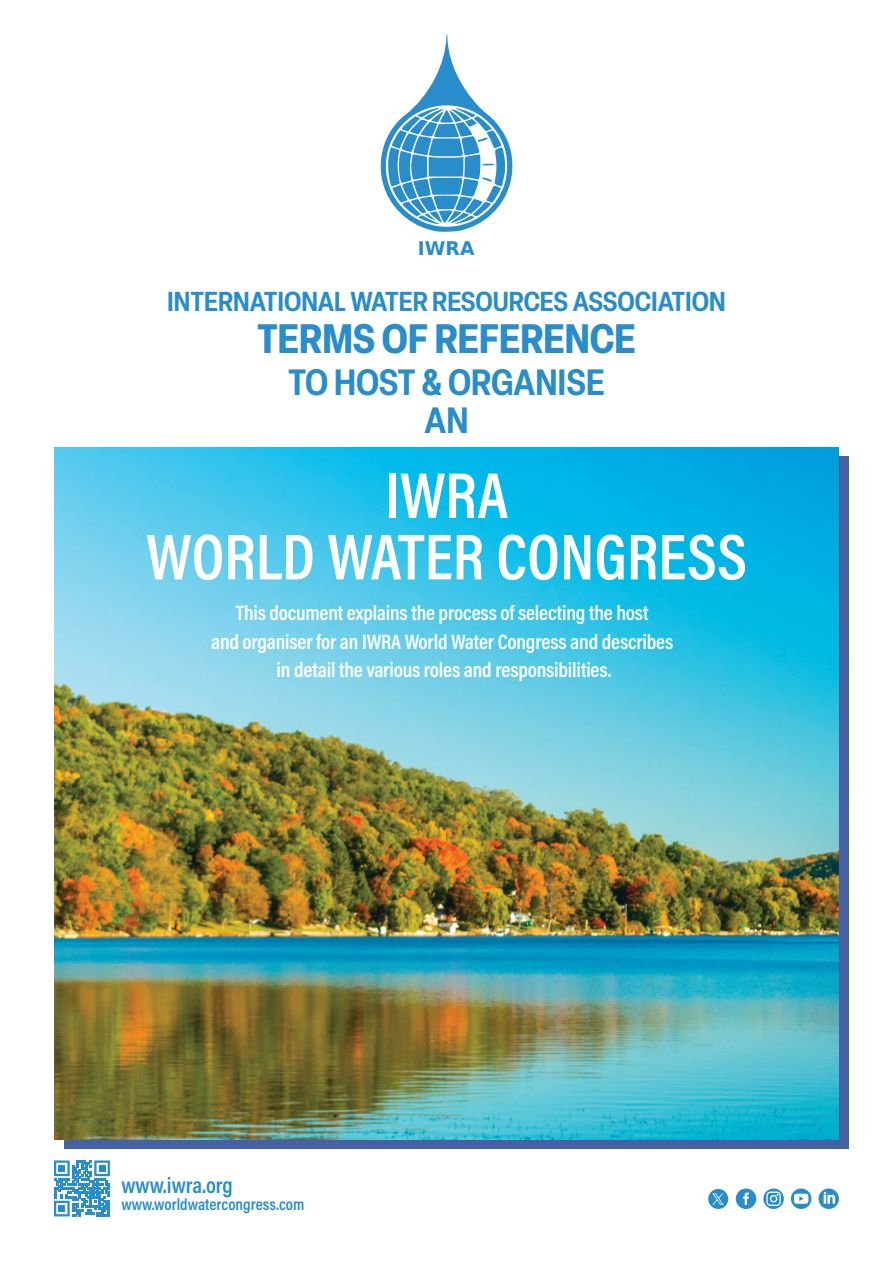
<style>
.page{position:relative;width:893px;height:1263px;background:#fff}
.page>*{position:absolute;margin:0;border:0;box-sizing:border-box;transform-origin:0 0}
.t1{font:600 65.25px/61.5px "Acumin Pro Cond";color:#fff;text-align:center}
.t2{font:700 condensed 40.5px "Elza";color:#288dca}
.t3{font:600 condensed 36px/37.5px "Elza";color:#288dca;text-align:center}
.t4{font:600 condensed 27px "Elza";color:#288dca}
.t5{font:600 22.5px "Acumin Pro Cond";color:#288dca}
.t6{font:600 21px/28.5px "Acumin Pro Cond";letter-spacing:-.01em;color:#fff;text-align:center}
.t7{font:700 18.75px "DejaVu Sans";color:#288dca}
.t8{font:600 16.5px "Acumin Pro Cond";color:#288dca}
</style>
<div class="page">
<div style="left:64px;top:456px;width:785px;height:693px;background:#4561a4"></div>
<img style="left:54px;top:447px;width:785px;height:693px">
<svg style="left:380px;top:34px;width:133px;height:198px"></svg>
<svg style="left:54px;top:1160px;width:56px;height:56px"></svg>
<div style="left:58px;top:1165px;width:7px;height:7px;background:#288dca"></div>
<div style="left:99px;top:1165px;width:6px;height:7px;background:#288dca"></div>
<div style="left:58px;top:1205px;width:7px;height:7px;background:#288dca"></div>
<svg style="left:818px;top:1188px;width:21px;height:21px"></svg>
<svg style="left:791px;top:1188px;width:20px;height:21px"></svg>
<svg style="left:763px;top:1188px;width:21px;height:21px"></svg>
<svg style="left:766px;top:1191px;width:15px;height:15px"></svg>
<svg style="left:736px;top:1188px;width:20px;height:21px"></svg>
<div style="left:708px;top:1189px;width:20px;height:20px;background:#288dca;border-radius:50%"></div>
<svg style="left:712px;top:1193px;width:11px;height:12px"></svg>
<p class="t7" style="left:418px;top:233px;width:58px">IWRA</p>
<p class="t4" style="left:167px;top:283px;width:560px">INTERNATIONAL WATER RESOURCES ASSOCIATION</p>
<h2 class="t2" style="left:257px;top:310px;width:380px">TERMS OF REFERENCE</h2>
<h3 class="t3" style="left:288px;top:363px;width:318px">TO HOST &amp; ORGANISE<br>AN</h3>
<h1 class="t1" style="left:146px;top:463px;width:602px">IWRA<br>WORLD WATER CONGRESS</h1>
<p class="t6" style="left:211px;top:598px;width:464px">This document explains the process of selecting the host<br>and organiser for an IWRA World Water Congress and describes in detail the various roles and responsibilities.</p>
<p class="t5" style="left:121px;top:1170px;width:113px">www.iwra.org</p>
<p class="t8" style="left:121px;top:1193px;width:185px">www.worldwatercongress.com</p>
</div>
